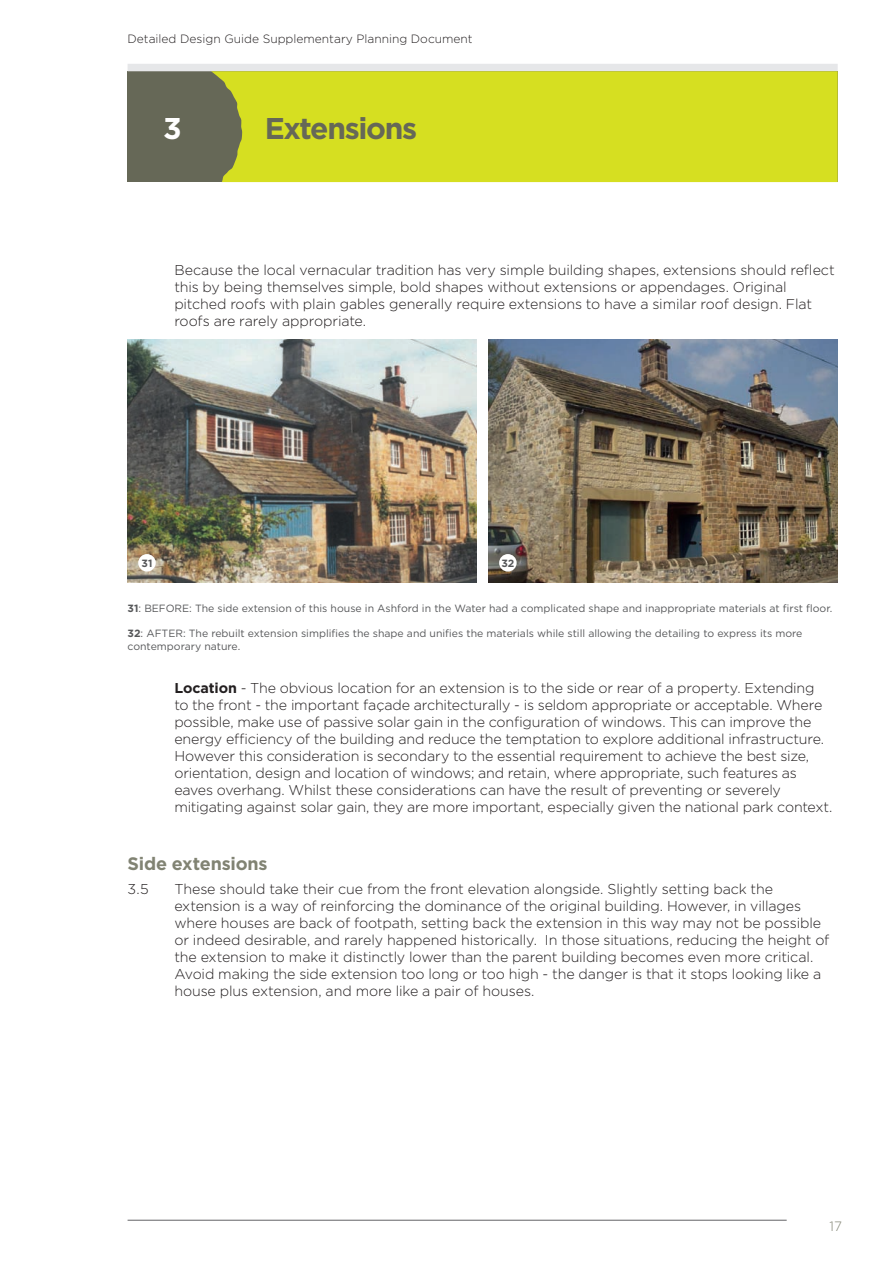
<style>
.page{position:relative;width:893px;height:1263px;background:#fff}
.page>*{position:absolute;margin:0;border:0;box-sizing:border-box;transform-origin:0 0}
.t1{font:700 30px "Gotham";letter-spacing:-.045em;color:#666857}
.t2{font:700 30px "Gotham";color:#fff}
.t3{font:700 18px "Gotham";letter-spacing:-.01em;color:#818373}
.t4{font:300 14.25px/17.1px "Gotham";letter-spacing:-.01em;color:#231f20}
.t5{font:300 13.5px "Gotham";color:#818373}
.t6{font:300 12px "Gotham";color:#231f20}
.t7{font:10.5px/12.6px "Gotham";color:#57585a}
.t8{font:700 10.5px "Gotham";color:#57585a}
.s1{font-weight:700}
</style>
<div class="page">
<img style="left:128px;top:340px;width:349px;height:242px">
<img style="left:488px;top:340px;width:350px;height:242px">
<div style="left:138px;top:554px;width:18px;height:18px;background:#fff;border-radius:50%"></div>
<div style="left:499px;top:554px;width:18px;height:18px;background:#fff;border-radius:50%"></div>
<hr style="left:128px;top:1220px;width:659px;height:1px;background:#636366">
<div style="left:128px;top:72px;width:710px;height:110px;background:#666857"></div>
<div style="left:128px;top:64px;width:710px;height:7px;background:#e6e7e9"></div>
<div style="left:211px;top:71px;width:627px;height:111px;background:#d6df21"></div>
<p class="t6" style="left:128px;top:31px;width:347px">Detailed Design Guide Supplementary Planning Document</p>
<h1 class="t2" style="left:163px;top:108px;width:20px">3</h1>
<h1 class="t1" style="left:265px;top:108px;width:154px">Extensions</h1>
<p class="t4" style="left:174px;top:261px;width:662px">Because the local vernacular tradition has very simple building shapes, extensions should reflect this by being themselves simple, bold shapes without extensions or appendages. Original pitched roofs with plain gables generally require extensions to have a similar roof design. Flat roofs are rarely appropriate.</p>
<p class="t8" style="left:141px;top:556px;width:12px">31</p>
<p class="t8" style="left:501px;top:556px;width:15px">32</p>
<p class="t7" style="left:128px;top:602px;width:706px"><span class="s1">31</span>: BEFORE: The side extension of this house in Ashford in the Water had a complicated shape and inappropriate materials at first floor.</p>
<p class="t7" style="left:128px;top:627px;width:676px"><span class="s1">32</span>: AFTER: The rebuilt extension simplifies the shape and unifies the materials while still allowing the detailing to express its more contemporary nature.</p>
<p class="t4" style="left:174px;top:679px;width:660px"><span class="s1">Location</span> - The obvious location for an extension is to the side or rear of a property. Extending<br>to the front - the important façade architecturally - is seldom appropriate or acceptable. Where possible, make use of passive solar gain in the configuration of windows. This can improve the energy efficiency of the building and reduce the temptation to explore additional infrastructure.<br>However this consideration is secondary to the essential requirement to achieve the best size, orientation, design and location of windows; and retain, where appropriate, such features as eaves overhang. Whilst these considerations can have the result of preventing or severely mitigating against solar gain, they are more important, especially given the national park context.</p>
<p class="t3" style="left:128px;top:852px;width:142px">Side extensions</p>
<p class="t4" style="left:128px;top:879px;width:23px">3.5</p>
<p class="t4" style="left:174px;top:879px;width:657px">These should take their cue from the front elevation alongside. Slightly setting back the extension is a way of reinforcing the dominance of the original building. However, in villages where houses are back of footpath, setting back the extension in this way may not be possible or indeed desirable, and rarely happened historically. In those situations, reducing the height of the extension to make it distinctly lower than the parent building becomes even more critical.<br>Avoid making the side extension too long or too high - the danger is that it stops looking like a house plus extension, and more like a pair of houses.</p>
<p class="t5" style="left:829px;top:1218px;width:14px">17</p>
</div>
